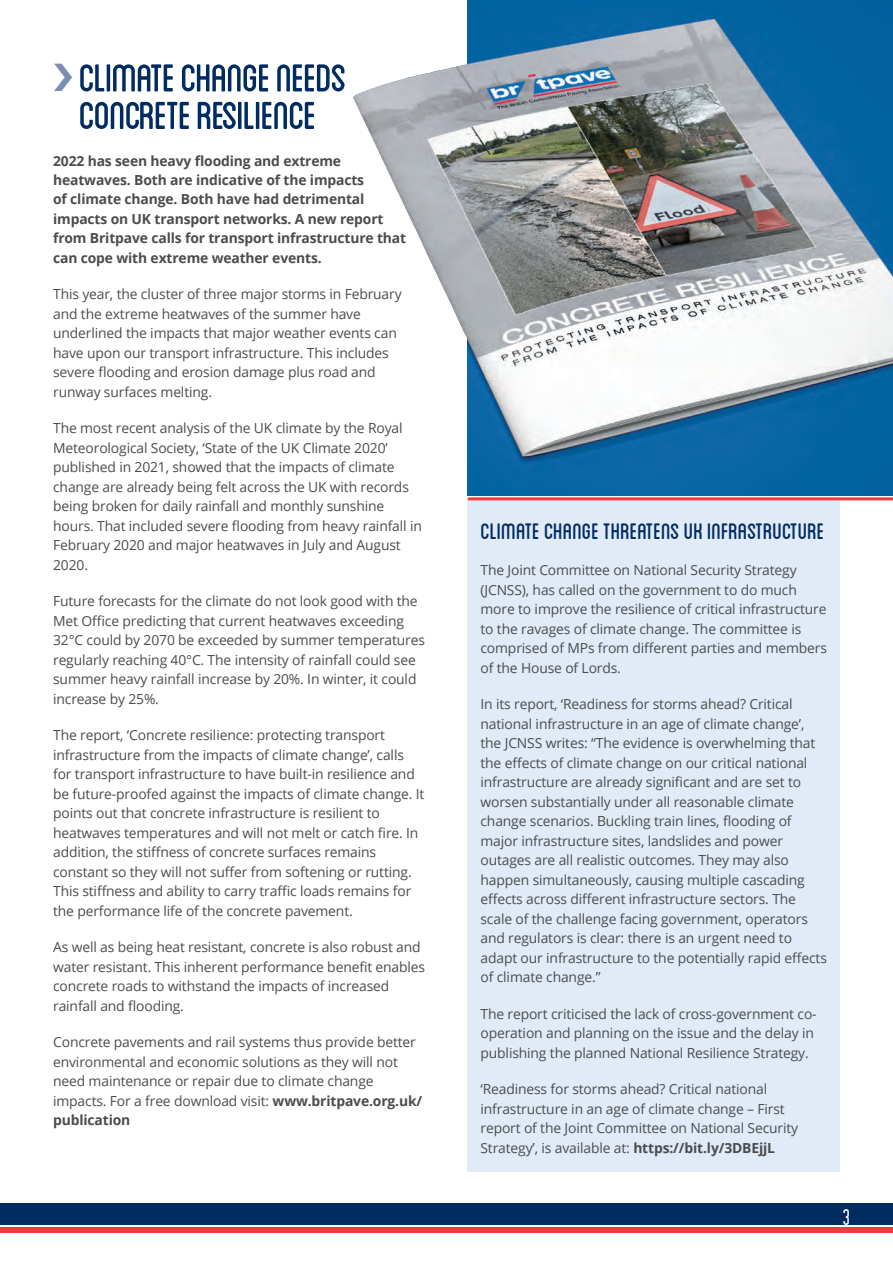
<style>
.page{position:relative;width:893px;height:1263px;background:#fff}
.page>*{position:absolute;margin:0;border:0;box-sizing:border-box;transform-origin:0 0}
.t1{font:54.75px "Blanch Caps";letter-spacing:-.03em;color:#002c62}
.t2{font:31.5px "Blanch Caps";letter-spacing:-.01em;color:#002c62}
.t3{font:condensed 24px "Blanch";color:#fff}
.t4{font:13.8px/19.5px "Open Sans";letter-spacing:-.01em;color:#4b4c4d}
.t5{font:700 13.8px/19.5px "Open Sans";letter-spacing:-.01em;color:#4b4c4d}
.s1{font-weight:700}
</style>
<div class="page">
<div style="left:0;top:1203px;width:893px;height:22px;background:#002c62"></div>
<div style="left:0;top:1227px;width:893px;height:6px;background:#ee3a41"></div>
<div style="left:468px;top:500px;width:372px;height:671px;background:#e1ebf7"></div>
<img style="left:468px;top:0;width:425px;height:495px">
<img style="left:353px;top:34px;width:277px;height:117px">
<hr style="left:468px;top:497px;width:425px;height:3px;background:#ee3a41">
<h1 class="t1" style="left:79px;top:53px;width:270px">CLIMATE CHANGE NEEDS</h1>
<h1 class="t1" style="left:79px;top:91px;width:240px">CONCRETE RESILIENCE</h1>
<p class="t5" style="left:53px;top:150px;width:355px">2022 has seen heavy flooding and extreme heatwaves. Both are indicative of the impacts<br>of climate change. Both have had detrimental impacts on UK transport networks. A new report from Britpave calls for transport infrastructure that can cope with extreme weather events.</p>
<p class="t4" style="left:53px;top:284px;width:350px">This year, the cluster of three major storms in February and the extreme heatwaves of the summer have underlined the impacts that major weather events can have upon our transport infrastructure. This includes severe flooding and erosion damage plus road and runway surfaces melting.</p>
<p class="t4" style="left:53px;top:418px;width:370px">The most recent analysis of the UK climate by the Royal Meteorological Society, ‘State of the UK Climate 2020’ published in 2021, showed that the impacts of climate change are already being felt across the UK with records being broken for daily rainfall and monthly sunshine hours. That included severe flooding from heavy rainfall in February 2020 and major heatwaves in July and August 2020.</p>
<p class="t4" style="left:53px;top:591px;width:373px">Future forecasts for the climate do not look good with the Met Office predicting that current heatwaves exceeding 32°C could by 2070 be exceeded by summer temperatures regularly reaching 40°C. The intensity of rainfall could see summer heavy rainfall increase by 20%. In winter, it could increase by 25%.</p>
<p class="t4" style="left:53px;top:725px;width:373px">The report, ‘Concrete resilience: protecting transport infrastructure from the impacts of climate change’, calls for transport infrastructure to have built-in resilience and be future-proofed against the impacts of climate change. It points out that concrete infrastructure is resilient to heatwaves temperatures and will not melt or catch fire. In addition, the stiffness of concrete surfaces remains constant so they will not suffer from softening or rutting.<br>This stiffness and ability to carry traffic loads remains for the performance life of the concrete pavement.</p>
<p class="t4" style="left:53px;top:937px;width:374px">As well as being heat resistant, concrete is also robust and water resistant. This inherent performance benefit enables concrete roads to withstand the impacts of increased rainfall and flooding.</p>
<p class="t4" style="left:53px;top:1032px;width:371px">Concrete pavements and rail systems thus provide better environmental and economic solutions as they will not need maintenance or repair due to climate change impacts. For a free download visit: <span class="s1">www.britpave.org.uk/ publication</span></p>
<h2 class="t2" style="left:480px;top:517px;width:346px">CLIMATE CHANGE THREATENS UK INFRASTRUCTURE</h2>
<p class="t4" style="left:480px;top:560px;width:348px">The Joint Committee on National Security Strategy (JCNSS), has called on the government to do much more to improve the resilience of critical infrastructure to the ravages of climate change. The committee is comprised of MPs from different parties and members of the House of Lords.</p>
<p class="t4" style="left:480px;top:694px;width:348px">In its report, ‘Readiness for storms ahead? Critical national infrastructure in an age of climate change’, the JCNSS writes: “The evidence is overwhelming that the effects of climate change on our critical national infrastructure are already significant and are set to worsen substantially under all reasonable climate change scenarios. Buckling train lines, flooding of major infrastructure sites, landslides and power outages are all realistic outcomes. They may also happen simultaneously, causing multiple cascading effects across different infrastructure sectors. The scale of the challenge facing government, operators and regulators is clear: there is an urgent need to adapt our infrastructure to the potentially rapid effects of climate change.”</p>
<p class="t4" style="left:480px;top:1003px;width:338px">The report criticised the lack of cross-government co&shy;operation and planning on the issue and the delay in publishing the planned National Resilience Strategy.</p>
<p class="t4" style="left:480px;top:1079px;width:319px">‘Readiness for storms ahead? Critical national infrastructure in an age of climate change – First report of the Joint Committee on National Security Strategy’, is available at: <span class="s1">https://bit.ly/3DBEjjL</span></p>
<h3 class="t3" style="left:843px;top:1204px;width:9px">3</h3>
</div>
